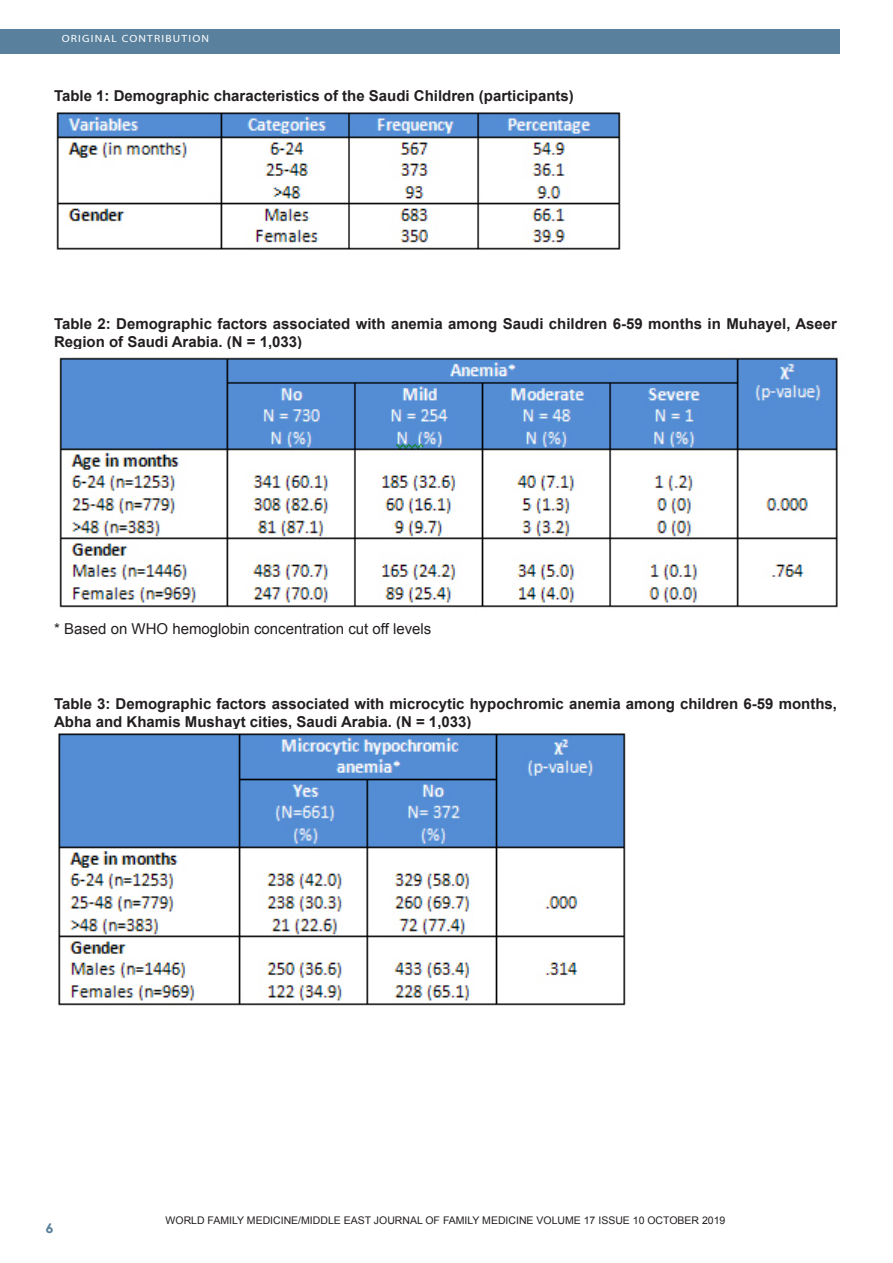
<style>
.page{position:relative;width:893px;height:1263px;background:#fff}
.page>*{position:absolute;margin:0;border:0;box-sizing:border-box;transform-origin:0 0}
.Footnote_Text{font:700 15px/18px "Arial";color:#231f20}
.Footnote_Text-2{font:15px "Arial";color:#231f20}
.Footnote_Text-3{font:10.5px "Arial";color:#231f20}
.t1{font:10.5px "Myriad";letter-spacing:.1em;color:#fff;scale:1.1 1}
</style>
<div class="page">
<div style="left:0;top:30px;width:840px;height:24px;background:#59809c"></div>
<img style="left:56px;top:112px;width:565px;height:138px">
<img style="left:59px;top:357px;width:779px;height:251px">
<img style="left:58px;top:733px;width:568px;height:273px">
<p class="t1" style="left:62px;top:34px;width:135px">ORIGINAL CONTRIBUTION</p>
<p class="Footnote_Text" style="left:54px;top:87px;width:521px">Table 1: Demographic characteristics of the Saudi Children (participants)</p>
<p class="Footnote_Text" style="left:54px;top:315px;width:784px">Table 2: Demographic factors associated with anemia among Saudi children 6-59 months in Muhayel, Aseer<br>Region of Saudi Arabia. (N = 1,033)</p>
<p class="Footnote_Text-2" style="left:54px;top:618px;width:379px">* Based on WHO hemoglobin concentration cut off levels</p>
<p class="Footnote_Text" style="left:54px;top:695px;width:785px">Table 3: Demographic factors associated with microcytic hypochromic anemia among children 6-59 months,<br>Abha and Khamis Mushayt cities, Saudi Arabia. (N = 1,033)</p>
<p class="Footnote_Text-3" style="left:160px;top:1214px;width:572px">WORLD FAMILY MEDICINE/MIDDLE EAST JOURNAL OF FAMILY MEDICINE VOLUME 15 ISSUE 10, DECEMBER 2017</p>
<p class="Footnote_Text-3" style="left:166px;top:1214px;width:561px">WORLD FAMILY MEDICINE/MIDDLE EAST JOURNAL OF FAMILY MEDICINE VOLUME 17 ISSUE 10 OCTOBER 2019</p>
</div>
